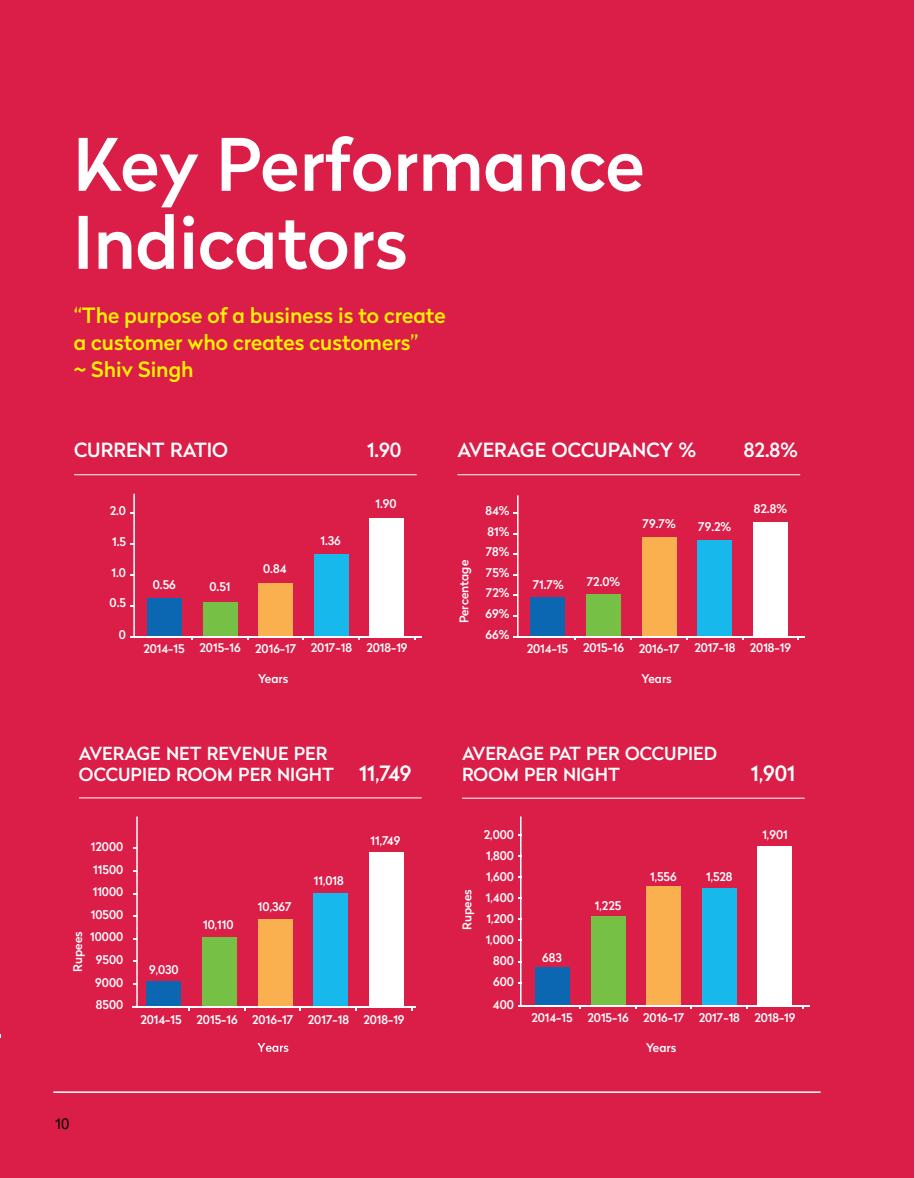
<style>
.page{position:relative;width:915px;height:1178px;background:#fff}
.page>*{position:absolute;margin:0;border:0;box-sizing:border-box;transform-origin:0 0}
.t1{font:500 21px/27px "Radikal W01";color:#fff200}
.t2{font:500 21px "Radikal W01";color:#fff}
.t3{font:500 19.5px "Radikal W01";color:#fff}
.t4{font:500 18px/21px "Radikal W01";color:#fff}
.t5{font:15px "Arial";color:#000}
.t6{font:500 12px/21px "Radikal W01";color:#fff;text-align:justify}
.t7{font:500 12px "Radikal W01";color:#fff}
</style>
<div class="page">
<div style="left:0;top:0;width:914px;height:1178px;background:#da1e48"></div>
<hr style="left:53px;top:1091px;width:767px;height:2px;background:#fff">
<svg style="left:79px;top:214px;width:326px;height:56px"></svg>
<svg style="left:79px;top:136px;width:563px;height:71px"></svg>
<div style="left:147px;top:598px;width:35px;height:38px;background:#0b67b2"></div>
<div style="left:530px;top:597px;width:35px;height:39px;background:#0b67b2"></div>
<div style="left:203px;top:602px;width:34px;height:34px;background:#75c045"></div>
<div style="left:586px;top:594px;width:34px;height:42px;background:#75c045"></div>
<div style="left:258px;top:583px;width:35px;height:53px;background:#fbb050"></div>
<div style="left:641px;top:537px;width:35px;height:99px;background:#fbb050"></div>
<div style="left:314px;top:554px;width:34px;height:82px;background:#17b9ec"></div>
<div style="left:697px;top:540px;width:34px;height:96px;background:#17b9ec"></div>
<div style="left:369px;top:517px;width:35px;height:119px;background:#fff"></div>
<div style="left:752px;top:522px;width:35px;height:114px;background:#fff"></div>
<hr style="left:130px;top:636px;width:291px;height:1px;background:#fff">
<hr style="left:74px;top:474px;width:342px;height:1px;background:#fff">
<hr style="left:79px;top:797px;width:342px;height:1px;background:#fff">
<hr style="left:457px;top:474px;width:342px;height:1px;background:#fff">
<hr style="left:133px;top:494px;width:2px;height:142px;background:#fff">
<hr style="left:517px;top:495px;width:1px;height:141px;background:#fff">
<div style="left:146px;top:982px;width:35px;height:24px;background:#0b67b2"></div>
<div style="left:202px;top:937px;width:35px;height:70px;background:#75c045"></div>
<div style="left:258px;top:919px;width:34px;height:87px;background:#fbb050"></div>
<div style="left:313px;top:893px;width:35px;height:113px;background:#17b9ec"></div>
<div style="left:369px;top:852px;width:34px;height:154px;background:#fff"></div>
<div style="left:535px;top:967px;width:34px;height:39px;background:#0b67b2"></div>
<div style="left:590px;top:916px;width:35px;height:90px;background:#75c045"></div>
<div style="left:646px;top:887px;width:34px;height:119px;background:#fbb050"></div>
<div style="left:701px;top:889px;width:35px;height:117px;background:#17b9ec"></div>
<div style="left:757px;top:847px;width:35px;height:159px;background:#fff"></div>
<hr style="left:517px;top:1005px;width:292px;height:2px;background:#fff">
<hr style="left:462px;top:798px;width:342px;height:1px;background:#fff">
<hr style="left:520px;top:816px;width:1px;height:191px;background:#fff">
<hr style="left:136px;top:816px;width:2px;height:191px;background:#fff">
<svg style="left:257px;top:1043px;width:31px;height:9px"></svg>
<hr style="left:133px;top:1006px;width:283px;height:1px;background:#fff">
<hr style="left:513px;top:636px;width:291px;height:1px;background:#fff">
<h1 class="t1" style="left:74px;top:301px;width:373px">“The purpose of a business is to create a customer who creates customers”<br>~ Shiv Singh</h1>
<h2 class="t3" style="left:74px;top:438px;width:155px">CURRENT RATIO</h2>
<h2 class="t3" style="left:367px;top:438px;width:36px">1.90</h2>
<h2 class="t3" style="left:457px;top:438px;width:240px">AVERAGE OCCUPANCY %</h2>
<h2 class="t3" style="left:743px;top:438px;width:55px">82.8%</h2>
<p class="t6" style="left:110px;top:500px;width:18px">2.0</p>
<p class="t6" style="left:375px;top:493px;width:23px">1.90</p>
<p class="t6" style="left:485px;top:500px;width:26px">84%</p>
<p class="t6" style="left:487px;top:520px;width:23px">81%</p>
<p class="t6" style="left:320px;top:530px;width:22px">1.36</p>
<p class="t6" style="left:112px;top:531px;width:15px">1.5</p>
<p class="t6" style="left:111px;top:562px;width:16px">1.0</p>
<p class="t6" style="left:485px;top:562px;width:25px;line-height:20.5px">75%<br>72%</p>
<p class="t6" style="left:110px;top:592px;width:18px">0.5</p>
<p class="t6" style="left:485px;top:603px;width:25px">69%</p>
<p class="t6" style="left:119px;top:624px;width:9px">0</p>
<p class="t6" style="left:485px;top:624px;width:25px">66%</p>
<p class="t6" style="left:485px;top:541px;width:25px">78%</p>
<p class="t7" style="left:456px;top:623px;width:65px;rotate:-90deg">Percentage</p>
<p class="t6" style="left:263px;top:558px;width:25px">0.84</p>
<p class="t6" style="left:153px;top:574px;width:25px">0.56</p>
<p class="t6" style="left:209px;top:575px;width:23px">0.51</p>
<p class="t6" style="left:532px;top:574px;width:33px">71.7%</p>
<p class="t6" style="left:586px;top:571px;width:35px">72.0%</p>
<p class="t6" style="left:642px;top:513px;width:35px">79.7%</p>
<p class="t6" style="left:698px;top:516px;width:34px">79.2%</p>
<p class="t6" style="left:753px;top:498px;width:35px">82.8%</p>
<p class="t7" style="left:143px;top:640px;width:266px">2014-15 2015-16 2016-17 2017-18 2018-19</p>
<p class="t7" style="left:526px;top:640px;width:266px">2014-15 2015-16 2016-17 2017-18 2018-19</p>
<p class="t7" style="left:258px;top:671px;width:32px">Years</p>
<p class="t7" style="left:641px;top:671px;width:32px">Years</p>
<h3 class="t4" style="left:79px;top:743px;width:256px">AVERAGE NET REVENUE PER<br>OCCUPIED ROOM PER NIGHT</h3>
<h1 class="t2" style="left:359px;top:760px;width:54px">11,749</h1>
<p class="t6" style="left:91px;top:836px;width:34px">12000</p>
<p class="t6" style="left:93px;top:881px;width:32px">11000</p>
<p class="t6" style="left:93px;top:858px;width:31px">11500</p>
<p class="t6" style="left:91px;top:904px;width:34px">10500</p>
<p class="t7" style="left:70px;top:972px;width:42px;rotate:-90deg">Rupees</p>
<p class="t6" style="left:90px;top:926px;width:35px">10000</p>
<p class="t6" style="left:96px;top:949px;width:29px">9500</p>
<p class="t6" style="left:95px;top:971px;width:29px">9000</p>
<p class="t6" style="left:96px;top:994px;width:29px">8500</p>
<p class="t6" style="left:149px;top:959px;width:31px">9,030</p>
<p class="t6" style="left:203px;top:914px;width:32px">10,110</p>
<p class="t6" style="left:258px;top:895px;width:35px">10,367</p>
<p class="t6" style="left:314px;top:870px;width:31px">11,018</p>
<p class="t6" style="left:370px;top:830px;width:31px">11,749</p>
<h3 class="t4" style="left:462px;top:743px;width:256px">AVERAGE PAT PER OCCUPIED<br>ROOM PER NIGHT</h3>
<h1 class="t2" style="left:750px;top:760px;width:46px">1,901</h1>
<p class="t7" style="left:459px;top:930px;width:42px;rotate:-90deg">Rupees</p>
<p class="t6" style="left:483px;top:824px;width:32px">2,000<br>1,800<br>1,600<br>1,400</p>
<p class="t6" style="left:762px;top:824px;width:27px">1,901</p>
<p class="t6" style="left:650px;top:866px;width:28px">1,556</p>
<p class="t6" style="left:705px;top:866px;width:28px">1,528</p>
<p class="t6" style="left:594px;top:895px;width:28px">1,225</p>
<p class="t6" style="left:486px;top:908px;width:29px">1,200</p>
<p class="t6" style="left:493px;top:929px;width:22px;text-indent:-7px">1,000<br>800<br>600</p>
<p class="t6" style="left:493px;top:994px;width:23px">400</p>
<p class="t6" style="left:542px;top:946px;width:21px">683</p>
<p class="t5" style="left:54px;top:1114px;width:17px">10</p>
<p class="t7" style="left:140px;top:1012px;width:266px">2014-15 2015-16 2016-17 2017-18 2018-19</p>
<p class="t7" style="left:531px;top:1010px;width:266px">2014-15 2015-16 2016-17 2017-18 2018-19</p>
<p class="t7" style="left:646px;top:1040px;width:32px">Years</p>
</div>
